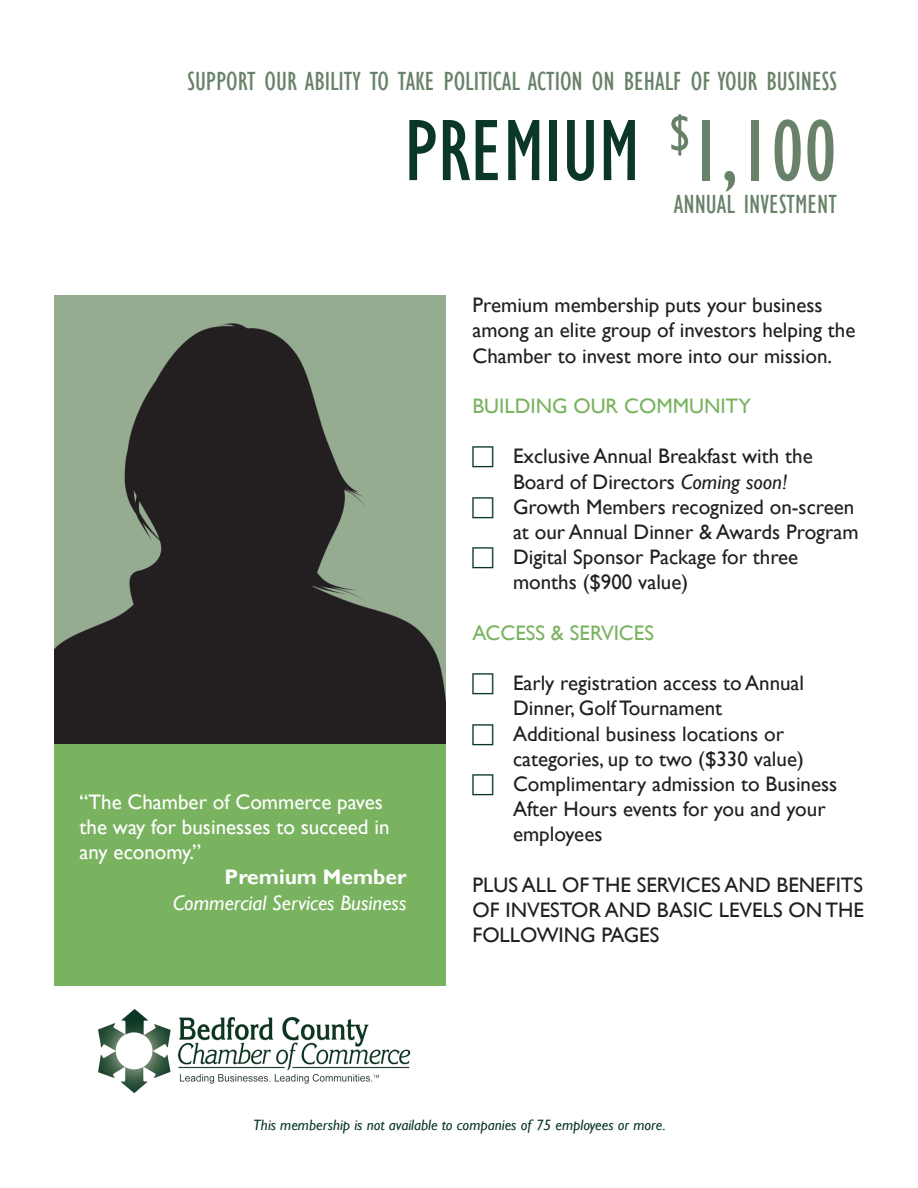
<style>
.page{position:relative;width:918px;height:1188px;background:#fff}
.page>*{position:absolute;margin:0;border:0;box-sizing:border-box;transform-origin:0 0}
.t1{font:condensed 90px "Gill Sans";color:#0b3726}
.t2{font:condensed 27px "Gill Sans";color:#688269}
.Bullets{font:21px/25.2px "Gill Sans";color:#231f20}
.t3{font:21px/25.2px "Gill Sans";color:#fff}
.t4{font:21px "Gill Sans";color:#7ab360}
.t5{font:italic 21px "Gill Sans";color:#fff}
.t6{font:700 21px "Gill Sans";color:#fff}
.t7{font:italic 15px "Gill Sans";color:#0b3726}
.s1{color:#688269}
.s2{font-style:italic}
</style>
<div class="page">
<div style="left:54px;top:296px;width:392px;height:690px;background:#7ab360"></div>
<img style="left:54px;top:296px;width:392px;height:447px">
<img style="left:97px;top:1008px;width:314px;height:86px">
<p class="t2" style="left:187px;top:65px;width:651px">SUPPORT OUR ABILITY TO TAKE POLITICAL ACTION ON BEHALF OF YOUR BUSINESS</p>
<p class="t1" style="left:404px;top:98px;width:435px">PREMIUM <sup>$</sup><span class="s1">1,100</span></p>
<p class="t2" style="left:674px;top:188px;width:165px">ANNUAL INVESTMENT</p>
<p class="t3" style="left:80px;top:790px;width:311px">“The Chamber of Commerce paves the way for businesses to succeed in any economy.”</p>
<p class="t6" style="left:225px;top:865px;width:183px">Premium Member</p>
<p class="t5" style="left:173px;top:890px;width:235px">Commercial Services Business</p>
<p class="Bullets" style="left:472px;top:293px;width:384px">Premium membership puts your business among an elite group of investors helping the<br>Chamber to invest more into our mission.</p>
<p class="t4" style="left:472px;top:394px;width:280px">BUILDING OUR COMMUNITY</p>
<p class="Bullets" style="left:513px;top:444px;width:301px">Exclusive Annual Breakfast with the<br>Board of Directors <span class="s2">Coming soon!</span></p>
<p class="Bullets" style="left:513px;top:495px;width:347px">Growth Members recognized on-screen at our Annual Dinner &amp; Awards Program</p>
<p class="Bullets" style="left:513px;top:545px;width:287px">Digital Sponsor Package for three months ($900 value)</p>
<p class="t4" style="left:472px;top:621px;width:183px">ACCESS &amp; SERVICES</p>
<p class="Bullets" style="left:513px;top:671px;width:293px">Early registration access to Annual<br>Dinner, Golf Tournament</p>
<p class="Bullets" style="left:513px;top:721px;width:292px">Additional business locations or categories, up to two ($330 value)</p>
<p class="Bullets" style="left:513px;top:772px;width:326px">Complimentary admission to Business<br>After Hours events for you and your employees</p>
<p class="Bullets" style="left:472px;top:873px;width:393px;text-align:justify">PLUS ALL OF THE SERVICES AND BENEFITS OF INVESTOR AND BASIC LEVELS ON THE FOLLOWING PAGES</p>
<p class="t7" style="left:253px;top:1116px;width:414px">This membership is not available to companies of 75 employees or more.</p>
</div>
